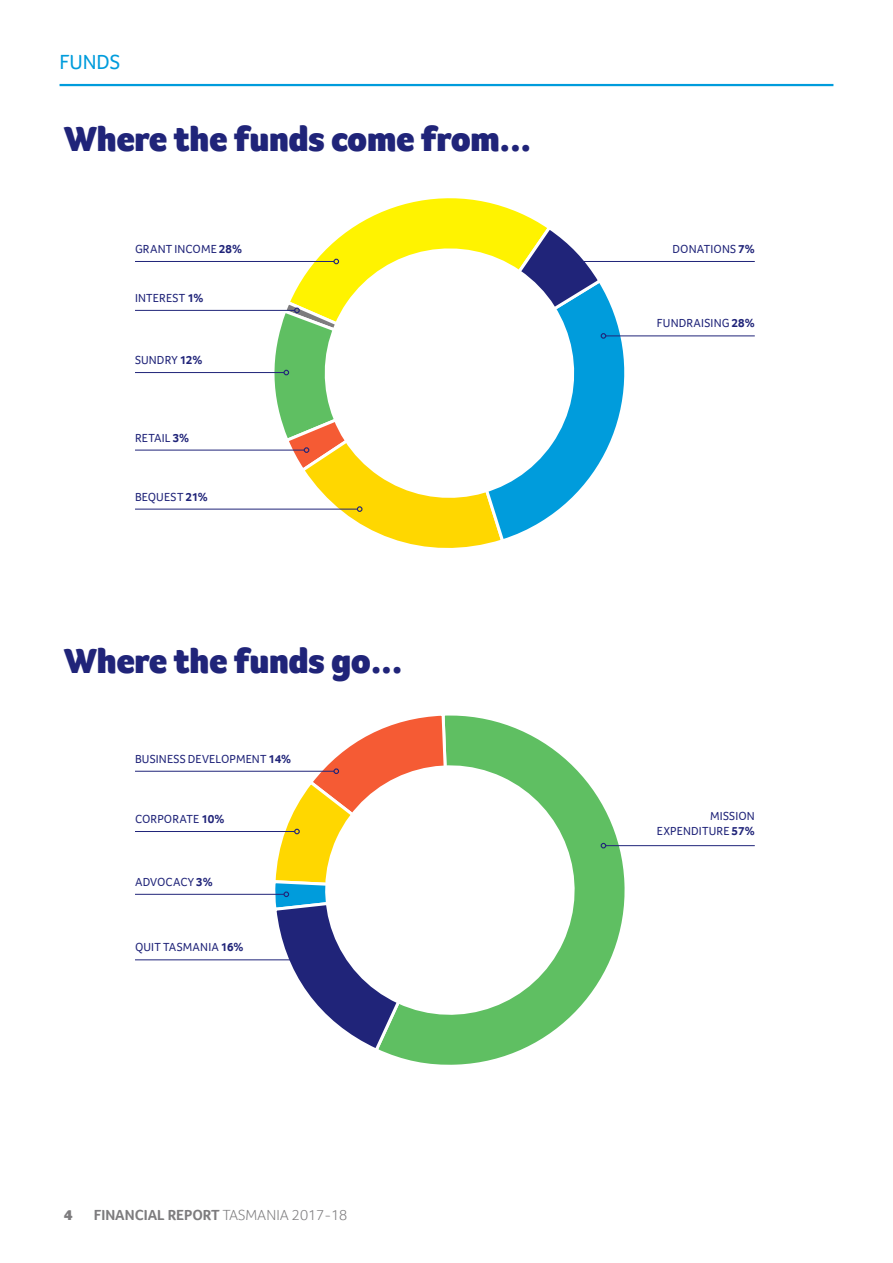
<style>
.page{position:relative;width:893px;height:1263px;background:#fff}
.page>*{position:absolute;margin:0;border:0;box-sizing:border-box;transform-origin:0 0}
.t1{font:900 36px "Foco CC";letter-spacing:-.01em;color:#202479}
.t2{font:21px "Foco CC";letter-spacing:-.005em;color:#009cdc}
.t3{font:700 15px "Foco CC";color:#7d7c7e}
.t4{font:900 15px "Foco CC";color:#7d7c7e}
.t5{font:12px/14.4px "Foco CC";letter-spacing:.015em;color:#202479;text-align:right}
.s1{font-weight:700}
.s2{font-weight:300}
</style>
<div class="page">
<hr style="left:60px;top:84px;width:773px;height:2px;background:#009cdc">
<svg style="left:358px;top:198px;width:183px;height:26px"></svg>
<svg style="left:606px;top:295px;width:45px;height:156px"></svg>
<svg style="left:390px;top:715px;width:243px;height:350px"></svg>
<svg style="left:454px;top:750px;width:136px;height:280px"></svg>
<hr style="left:606px;top:335px;width:149px;height:1px;background:#202479">
<hr style="left:606px;top:845px;width:149px;height:1px;background:#202479">
<svg style="left:601px;top:843px;width:5px;height:5px"></svg>
<hr style="left:574px;top:261px;width:181px;height:1px;background:#202479">
<hr style="left:135px;top:261px;width:199px;height:1px;background:#202479">
<hr style="left:135px;top:771px;width:199px;height:1px;background:#202479">
<hr style="left:135px;top:310px;width:160px;height:1px;background:#202479">
<hr style="left:135px;top:831px;width:160px;height:1px;background:#202479">
<hr style="left:135px;top:372px;width:149px;height:1px;background:#202479">
<hr style="left:135px;top:894px;width:149px;height:1px;background:#202479">
<hr style="left:135px;top:450px;width:169px;height:1px;background:#202479">
<hr style="left:135px;top:959px;width:169px;height:1px;background:#202479">
<svg style="left:271px;top:715px;width:183px;height:339px"></svg>
<hr style="left:135px;top:509px;width:222px;height:1px;background:#202479">
<svg style="left:268px;top:224px;width:338px;height:324px"></svg>
<h2 class="t2" style="left:60px;top:48px;width:62px">FUNDS</h2>
<h1 class="t1" style="left:64px;top:115px;width:469px">Where the funds come from...</h1>
<p class="t5" style="left:135px;top:242px;width:109px">GRANT INCOME <span class="s1">28%</span></p>
<p class="t5" style="left:673px;top:242px;width:84px">DONATIONS <span class="s1">7%</span></p>
<p class="t5" style="left:135px;top:290px;width:70px">INTEREST <span class="s1">1%</span></p>
<p class="t5" style="left:135px;top:353px;width:69px">SUNDRY <span class="s1">12%</span></p>
<p class="t5" style="left:135px;top:430px;width:56px">RETAIL <span class="s1">3%</span></p>
<p class="t5" style="left:135px;top:489px;width:74px">BEQUEST <span class="s1">21%</span></p>
<h1 class="t1" style="left:64px;top:637px;width:340px">Where the funds go...</h1>
<p class="t5" style="left:135px;top:751px;width:158px">BUSINESS DEVELOPMENT <span class="s1">14%</span></p>
<p class="t5" style="left:135px;top:812px;width:91px">CORPORATE <span class="s1">10%</span></p>
<p class="t5" style="left:135px;top:874px;width:79px">ADVOCACY <span class="s1">3%</span></p>
<p class="t5" style="left:135px;top:940px;width:110px">QUIT TASMANIA <span class="s1">16%</span></p>
<p class="t4" style="left:64px;top:1205px;width:10px">4</p>
<p class="t3" style="left:94px;top:1205px;width:255px">FINANCIAL REPORT <span class="s2">TASMANIA 2017-18</span></p>
<p class="t5" style="left:657px;top:316px;width:99px">FUNDRAISING <span class="s1">28%</span></p>
<p class="t5" style="left:657px;top:809px;width:99px">MISSION<br>EXPENDITURE <span class="s1">57%</span></p>
</div>
